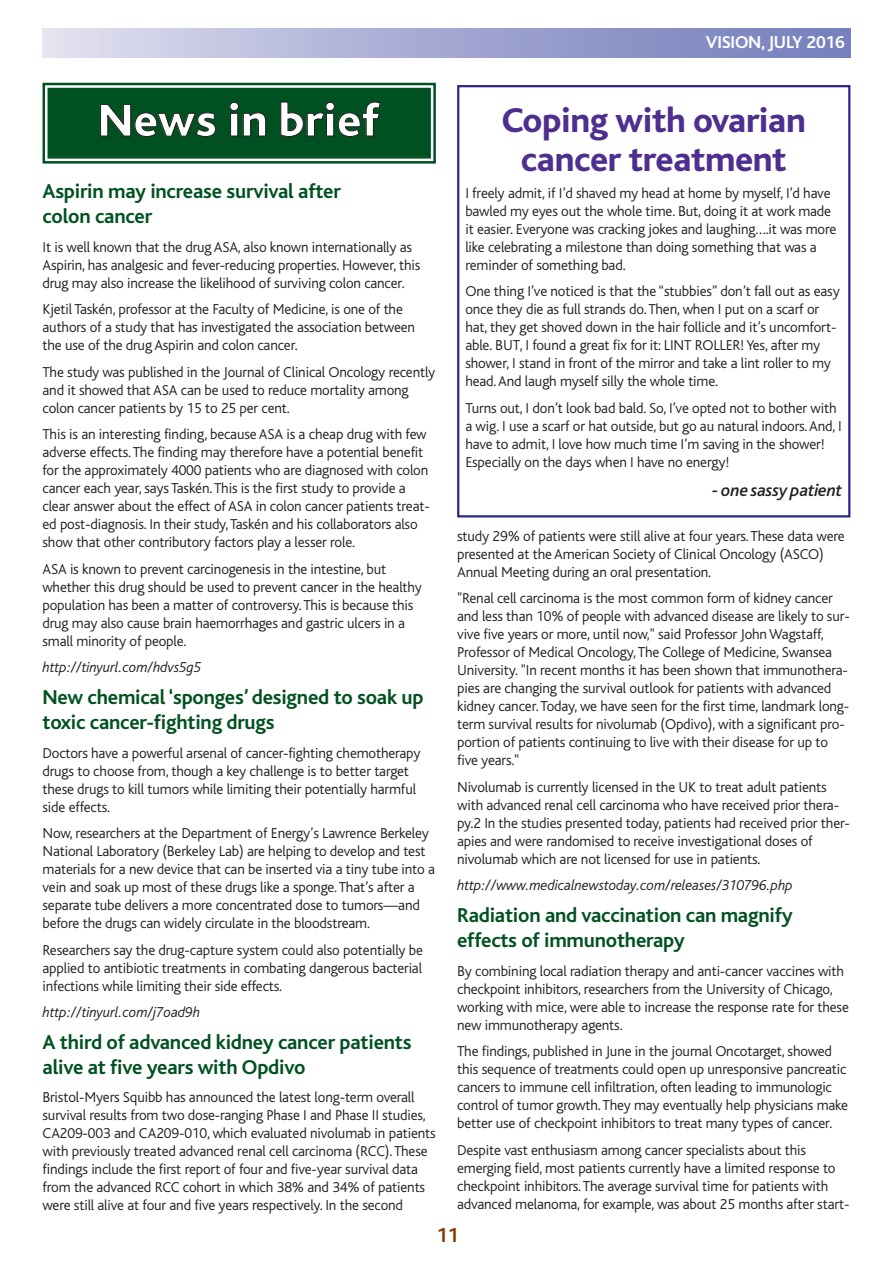
<style>
.page{position:relative;width:893px;height:1263px;background:#fff}
.page>*{position:absolute;margin:0;border:0;box-sizing:border-box;transform-origin:0 0}
.t1{font:800 48px "Bliss";color:#fff}
.t2{font:800 36px/39px "Bliss";letter-spacing:-.01em;color:#4e2f90;text-align:center}
.t3{font:700 21px/25.2px "Bliss";letter-spacing:-.01em;color:#005121}
.t4{font:700 21px "Bliss";color:#843800}
.t5{font:italic 500 18px "Bliss";letter-spacing:-.01em;color:#231f20}
.t6{font:700 18px "Bliss";letter-spacing:-.01em;color:#fff}
.t7{font:300 15px/18px "Bliss";letter-spacing:-.01em;color:#231f20}
.t8{font:italic 300 15px "Bliss";letter-spacing:-.01em;color:#231f20}
</style>
<div class="page">
<svg style="left:42px;top:82px;width:394px;height:82px;background:#166034"></svg>
<div style="left:457px;top:85px;width:393px;height:432px;border:2px solid #2d2883"></div>
<h1 class="t1" style="left:98px;top:102px;width:283px">News in brief</h1>
<h3 class="t3" style="left:43px;top:180px;width:300px">Aspirin may increase survival after colon cancer</h3>
<p class="t7" style="left:43px;top:239px;width:379px">It is well known that the drug ASA, also known internationally as<br>Aspirin, has analgesic and fever-reducing properties. However, this drug may also increase the likelihood of surviving colon cancer.</p>
<p class="t7" style="left:43px;top:301px;width:374px">Kjetil Taskén, professor at the Faculty of Medicine, is one of the authors of a study that has investigated the association between the use of the drug Aspirin and colon cancer.</p>
<p class="t7" style="left:43px;top:364px;width:394px">The study was published in the Journal of Clinical Oncology recently and it showed that ASA can be used to reduce mortality among colon cancer patients by 15 to 25 per cent.</p>
<p class="t7" style="left:43px;top:426px;width:389px">This is an interesting finding, because ASA is a cheap drug with few adverse effects. The finding may therefore have a potential benefit for the approximately 4000 patients who are diagnosed with colon cancer each year, says Taskén. This is the first study to provide a clear answer about the effect of ASA in colon cancer patients treat&shy;ed post-diagnosis. In their study, Taskén and his collaborators also show that other contributory factors play a lesser role.</p>
<p class="t7" style="left:43px;top:561px;width:381px">ASA is known to prevent carcinogenesis in the intestine, but whether this drug should be used to prevent cancer in the healthy population has been a matter of controversy. This is because this drug may also cause brain haemorrhages and gastric ulcers in a small minority of people.</p>
<p class="t8" style="left:43px;top:661px;width:160px">http://tinyurl.com/hdvs5g5</p>
<h3 class="t3" style="left:43px;top:686px;width:383px">New chemical ‘sponges’ designed to soak up toxic cancer-fighting drugs</h3>
<p class="t7" style="left:43px;top:745px;width:379px">Doctors have a powerful arsenal of cancer-fighting chemotherapy drugs to choose from, though a key challenge is to better target these drugs to kill tumors while limiting their potentially harmful side effects.</p>
<p class="t7" style="left:43px;top:825px;width:394px">Now, researchers at the Department of Energy’s Lawrence Berkeley National Laboratory (Berkeley Lab) are helping to develop and test materials for a new device that can be inserted via a tiny tube into a vein and soak up most of these drugs like a sponge. That’s after a separate tube delivers a more concentrated dose to tumors—and before the drugs can widely circulate in the bloodstream.</p>
<p class="t7" style="left:43px;top:942px;width:382px;text-align:justify">Researchers say the drug-capture system could also potentially be applied to antibiotic treatments in combating dangerous bacterial infections while limiting their side effects.</p>
<p class="t8" style="left:43px;top:1006px;width:159px">http://tinyurl.com/j7oad9h</p>
<h3 class="t3" style="left:43px;top:1031px;width:371px">A third of advanced kidney cancer patients alive at five years with Opdivo</h3>
<p class="t7" style="left:43px;top:1090px;width:395px">Bristol-Myers Squibb has announced the latest long-term overall survival results from two dose-ranging Phase I and Phase II studies, CA209-003 and CA209-010, which evaluated nivolumab in patients with previously treated advanced renal cell carcinoma (RCC). These findings include the first report of four and five-year survival data from the advanced RCC cohort in which 38% and 34% of patients were still alive at four and five years respectively. In the second</p>
<p class="t6" style="left:706px;top:36px;width:141px">VISION, JULY 2016</p>
<h2 class="t2" style="left:502px;top:104px;width:306px">Coping with ovarian cancer treatment</h2>
<p class="t7" style="left:465px;top:185px;width:373px">I freely admit, if I’d shaved my head at home by myself, I’d have bawled my eyes out the whole time. But, doing it at work made it easier. Everyone was cracking jokes and laughing….it was more like celebrating a milestone than doing something that was a reminder of something bad.</p>
<p class="t7" style="left:465px;top:284px;width:376px">One thing I’ve noticed is that the “stubbies” don’t fall out as easy once they die as full strands do. Then, when I put on a scarf or hat, they get shoved down in the hair follicle and it’s uncomfort&shy;able. BUT, I found a great fix for it: LINT ROLLER! Yes, after my shower, I stand in front of the mirror and take a lint roller to my head. And laugh myself silly the whole time.</p>
<p class="t7" style="left:465px;top:400px;width:378px">Turns out, I don’t look bad bald. So, I’ve opted not to bother with a wig. I use a scarf or hat outside, but go au natural indoors. And, I have to admit, I love how much time I’m saving in the shower!<br>Especially on the days when I have no energy!</p>
<p class="t5" style="left:712px;top:483px;width:132px">- one sassy patient</p>
<p class="t7" style="left:457px;top:528px;width:389px">study 29% of patients were still alive at four years. These data were presented at the American Society of Clinical Oncology (ASCO)<br>Annual Meeting during an oral presentation.</p>
<p class="t7" style="left:457px;top:591px;width:394px">"Renal cell carcinoma is the most common form of kidney cancer and less than 10% of people with advanced disease are likely to sur&shy;vive five years or more, until now," said Professor John Wagstaff, Professor of Medical Oncology, The College of Medicine, Swansea University. "In recent months it has been shown that immunothera&shy;pies are changing the survival outlook for patients with advanced kidney cancer. Today, we have seen for the first time, landmark long&shy;term survival results for nivolumab (Opdivo), with a significant pro&shy;portion of patients continuing to live with their disease for up to five years."</p>
<p class="t7" style="left:457px;top:779px;width:394px">Nivolumab is currently licensed in the UK to treat adult patients with advanced renal cell carcinoma who have received prior thera&shy;py.2 In the studies presented today, patients had received prior ther&shy;apies and were randomised to receive investigational doses of nivolumab which are not licensed for use in patients.</p>
<p class="t8" style="left:457px;top:880px;width:337px">http://www.medicalnewstoday.com/releases/310796.php</p>
<h3 class="t3" style="left:457px;top:904px;width:337px">Radiation and vaccination can magnify effects of immunotherapy</h3>
<p class="t7" style="left:457px;top:963px;width:393px">By combining local radiation therapy and anti-cancer vaccines with checkpoint inhibitors, researchers from the University of Chicago, working with mice, were able to increase the response rate for these new immunotherapy agents.</p>
<p class="t7" style="left:457px;top:1044px;width:393px">The findings, published in June in the journal Oncotarget, showed this sequence of treatments could open up unresponsive pancreatic cancers to immune cell infiltration, often leading to immunologic control of tumor growth. They may eventually help physicians make better use of checkpoint inhibitors to treat many types of cancer.</p>
<p class="t7" style="left:457px;top:1142px;width:394px">Despite vast enthusiasm among cancer specialists about this emerging field, most patients currently have a limited response to checkpoint inhibitors. The average survival time for patients with advanced melanoma, for example, was about 25 months after start-</p>
<h3 class="t4" style="left:436px;top:1227px;width:24px">11</h3>
</div>
